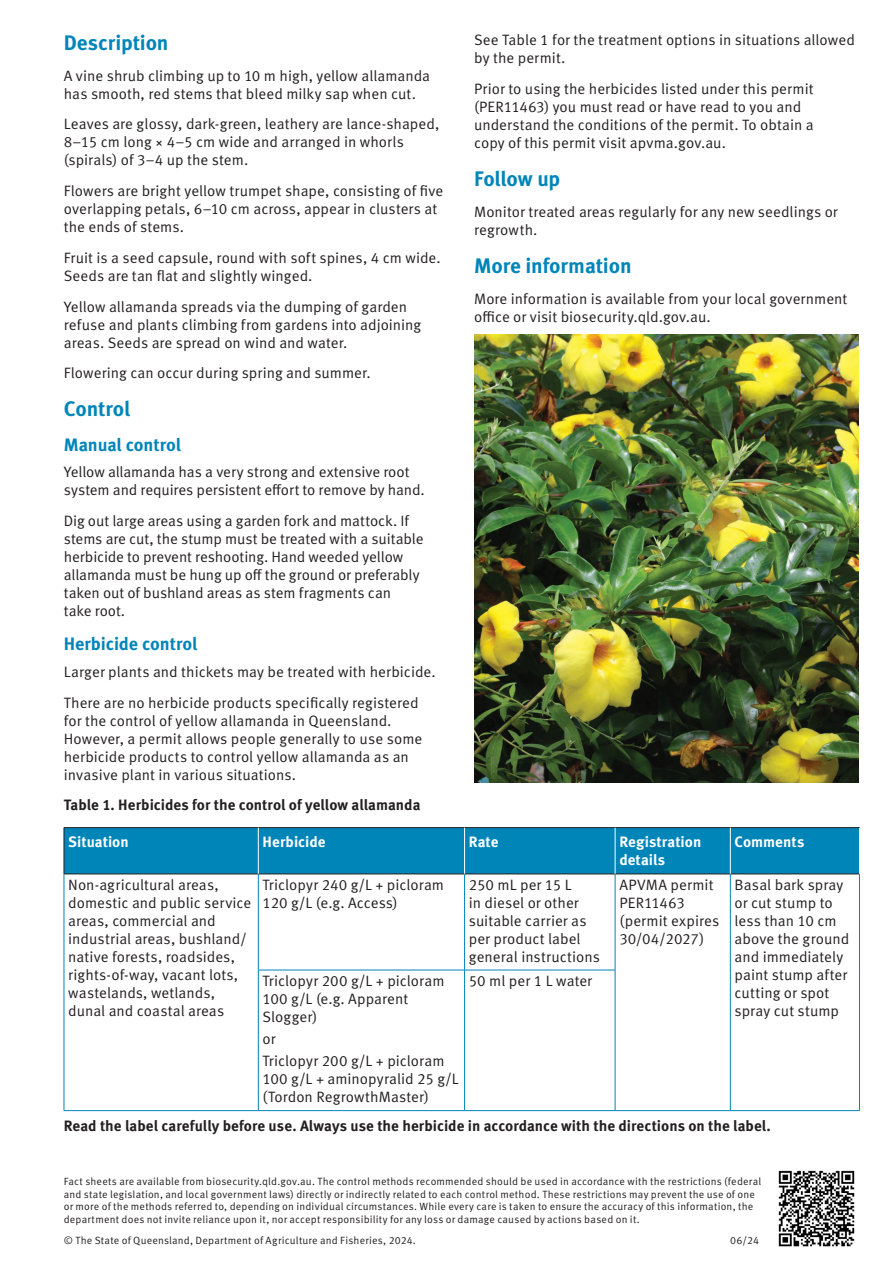
<style>
.page{position:relative;width:893px;height:1263px;background:#fff}
.page>*{position:absolute;margin:0;border:0;box-sizing:border-box;transform-origin:0 0}
.bodycopy{font:700 21px "Meta OT";letter-spacing:-.01em;color:#0085b9}
.header02{font:700 18px "Meta OT";letter-spacing:-.005em;color:#0085b9}
.bodycopy-2{font:15px/18px "Meta OT";color:#231f20}
.tablecopy{font:15px/18px "Meta OT";color:#231f20}
.source{font:15px/18px "Meta OT";color:#231f20}
.bodycopy-3{font:700 15px "Meta OT";color:#231f20}
.tableheader{font:700 15px/18px "Meta OT";color:#fff}
.header02-2{font:700 15px "Meta OT";color:#231f20}
.Disclaimer{font:10.5px/12.6px "Meta OT";letter-spacing:.015em;color:#231f20}
</style>
<div class="page">
<div style="left:65px;top:828px;width:794px;height:46px;background:#0085b9"></div>
<hr style="left:64px;top:827px;width:194px;height:1px;background:#231f20">
<hr style="left:64px;top:828px;width:1px;height:46px;background:#231f20">
<hr style="left:64px;top:874px;width:194px;height:1px;background:#231f20">
<hr style="left:258px;top:827px;width:207px;height:1px;background:#231f20">
<hr style="left:258px;top:874px;width:207px;height:1px;background:#231f20">
<hr style="left:465px;top:827px;width:150px;height:1px;background:#231f20">
<hr style="left:465px;top:874px;width:150px;height:1px;background:#231f20">
<hr style="left:615px;top:827px;width:115px;height:1px;background:#231f20">
<hr style="left:730px;top:827px;width:130px;height:1px;background:#231f20">
<hr style="left:615px;top:874px;width:115px;height:1px;background:#231f20">
<hr style="left:730px;top:874px;width:130px;height:1px;background:#231f20">
<hr style="left:258px;top:828px;width:1px;height:46px;background:#fff">
<hr style="left:464px;top:828px;width:1px;height:46px;background:#fff">
<hr style="left:615px;top:828px;width:1px;height:46px;background:#fff">
<hr style="left:730px;top:828px;width:1px;height:46px;background:#fff">
<hr style="left:64px;top:874px;width:1px;height:96px;background:#0085b9">
<hr style="left:64px;top:970px;width:1px;height:140px;background:#0085b9">
<hr style="left:258px;top:874px;width:1px;height:96px;background:#0085b9">
<hr style="left:464px;top:874px;width:1px;height:96px;background:#0085b9">
<hr style="left:615px;top:874px;width:1px;height:96px;background:#0085b9">
<hr style="left:730px;top:874px;width:1px;height:96px;background:#0085b9">
<hr style="left:730px;top:970px;width:1px;height:140px;background:#0085b9">
<hr style="left:859px;top:874px;width:1px;height:96px;background:#0085b9">
<hr style="left:859px;top:970px;width:1px;height:140px;background:#0085b9">
<hr style="left:64px;top:1110px;width:194px;height:1px;background:#0085b9">
<hr style="left:258px;top:970px;width:1px;height:140px;background:#0085b9">
<hr style="left:258px;top:970px;width:207px;height:1px;background:#0085b9">
<hr style="left:258px;top:1110px;width:207px;height:1px;background:#0085b9">
<hr style="left:464px;top:970px;width:1px;height:140px;background:#0085b9">
<hr style="left:465px;top:970px;width:150px;height:1px;background:#0085b9">
<hr style="left:465px;top:1110px;width:150px;height:1px;background:#0085b9">
<hr style="left:615px;top:970px;width:1px;height:140px;background:#0085b9">
<hr style="left:615px;top:1110px;width:115px;height:1px;background:#0085b9">
<hr style="left:730px;top:1110px;width:130px;height:1px;background:#0085b9">
<img style="left:474px;top:335px;width:384px;height:448px">
<img style="left:778px;top:1170px;width:77px;height:77px">
<p class="bodycopy-2" style="left:474px;top:31px;width:382px">See Table 1 for the treatment options in situations allowed by the permit.</p>
<p class="source" style="left:474px;top:80px;width:341px">Prior to using the herbicides listed under this permit (PER11463) you must read or have read to you and understand the conditions of the permit. To obtain a copy of this permit visit apvma.gov.au.</p>
<p class="bodycopy" style="left:474px;top:165px;width:88px">Follow up</p>
<p class="source" style="left:474px;top:203px;width:365px">Monitor treated areas regularly for any new seedlings or regrowth.</p>
<p class="bodycopy" style="left:474px;top:252px;width:159px">More information</p>
<p class="bodycopy-2" style="left:474px;top:290px;width:375px">More information is available from your local government office or visit biosecurity.qld.gov.au.</p>
<p class="bodycopy" style="left:64px;top:29px;width:106px">Description</p>
<p class="bodycopy-2" style="left:64px;top:67px;width:368px">A vine shrub climbing up to 10 m high, yellow allamanda has smooth, red stems that bleed milky sap when cut.</p>
<p class="bodycopy-2" style="left:64px;top:115px;width:377px">Leaves are glossy, dark-green, leathery are lance-shaped,<br>8–15 cm long × 4–5 cm wide and arranged in whorls (spirals) of 3–4 up the stem.</p>
<p class="bodycopy-2" style="left:64px;top:182px;width:381px">Flowers are bright yellow trumpet shape, consisting of five overlapping petals, 6–10 cm across, appear in clusters at the ends of stems.</p>
<p class="bodycopy-2" style="left:64px;top:249px;width:378px">Fruit is a seed capsule, round with soft spines, 4 cm wide.<br>Seeds are tan flat and slightly winged.</p>
<p class="bodycopy-2" style="left:64px;top:298px;width:359px">Yellow allamanda spreads via the dumping of garden refuse and plants climbing from gardens into adjoining areas. Seeds are spread on wind and water.</p>
<p class="bodycopy-2" style="left:64px;top:364px;width:308px">Flowering can occur during spring and summer.</p>
<p class="bodycopy" style="left:64px;top:396px;width:68px">Control</p>
<p class="header02" style="left:64px;top:433px;width:119px">Manual control</p>
<p class="bodycopy-2" style="left:64px;top:463px;width:363px">Yellow allamanda has a very strong and extensive root system and requires persistent effort to remove by hand.</p>
<p class="bodycopy-2" style="left:64px;top:512px;width:361px">Dig out large areas using a garden fork and mattock. If stems are cut, the stump must be treated with a suitable herbicide to prevent reshooting. Hand weeded yellow allamanda must be hung up off the ground or preferably taken out of bushland areas as stem fragments can<br>take root.</p>
<p class="header02" style="left:64px;top:633px;width:135px">Herbicide control</p>
<p class="bodycopy-2" style="left:64px;top:663px;width:373px">Larger plants and thickets may be treated with herbicide.</p>
<p class="bodycopy-2" style="left:64px;top:694px;width:360px">There are no herbicide products specifically registered for the control of yellow allamanda in Queensland.<br>However, a permit allows people generally to use some herbicide products to control yellow allamanda as an invasive plant in various situations.</p>
<p class="header02-2" style="left:64px;top:796px;width:358px">Table 1. Herbicides for the control of yellow allamanda</p>
<p class="tableheader" style="left:68px;top:833px;width:62px">Situation</p>
<p class="tableheader" style="left:263px;top:833px;width:64px">Herbicide</p>
<p class="tableheader" style="left:469px;top:833px;width:31px">Rate</p>
<p class="tableheader" style="left:619px;top:833px;width:84px">Registration details</p>
<p class="tableheader" style="left:735px;top:833px;width:71px">Comments</p>
<p class="tablecopy" style="left:68px;top:875px;width:185px">Non-agricultural areas, domestic and public service areas, commercial and industrial areas, bushland/ native forests, roadsides, rights-of-way, vacant lots, wastelands, wetlands, dunal and coastal areas</p>
<p class="tablecopy" style="left:263px;top:875px;width:183px">Triclopyr 240 g/L + picloram<br>120 g/L (e.g. Access)</p>
<p class="tablecopy" style="left:469px;top:875px;width:133px">250 mL per 15 L<br>in diesel or other suitable carrier as per product label general instructions</p>
<p class="tablecopy" style="left:619px;top:875px;width:101px">APVMA permit<br>PER11463 (permit expires<br>30/04/2027)</p>
<p class="tablecopy" style="left:735px;top:875px;width:116px">Basal bark spray or cut stump to less than 10 cm above the ground and immediately paint stump after cutting or spot spray cut stump</p>
<p class="tablecopy" style="left:263px;top:971px;width:183px">Triclopyr 200 g/L + picloram<br>100 g/L (e.g. Apparent<br>Slogger)</p>
<p class="tablecopy" style="left:263px;top:1030px;width:15px">or</p>
<p class="tablecopy" style="left:263px;top:1052px;width:198px">Triclopyr 200 g/L + picloram<br>100 g/L + aminopyralid 25 g/L (Tordon RegrowthMaster)</p>
<p class="tablecopy" style="left:469px;top:971px;width:125px">50 ml per 1 L water</p>
<p class="bodycopy-3" style="left:64px;top:1116px;width:709px">Read the label carefully before use. Always use the herbicide in accordance with the directions on the label.</p>
<p class="Disclaimer" style="left:64px;top:1175px;width:699px">Fact sheets are available from biosecurity.qld.gov.au. The control methods recommended should be used in accordance with the restrictions (federal and state legislation, and local government laws) directly or indirectly related to each control method. These restrictions may prevent the use of one or more of the methods referred to, depending on individual circumstances. While every care is taken to ensure the accuracy of this information, the department does not invite reliance upon it, nor accept responsibility for any loss or damage caused by actions based on it.</p>
<p class="Disclaimer" style="left:64px;top:1234px;width:354px">© The State of Queensland, Department of Agriculture and Fisheries, 2024.</p>
<p class="Disclaimer" style="left:730px;top:1234px;width:30px">06/24</p>
</div>
